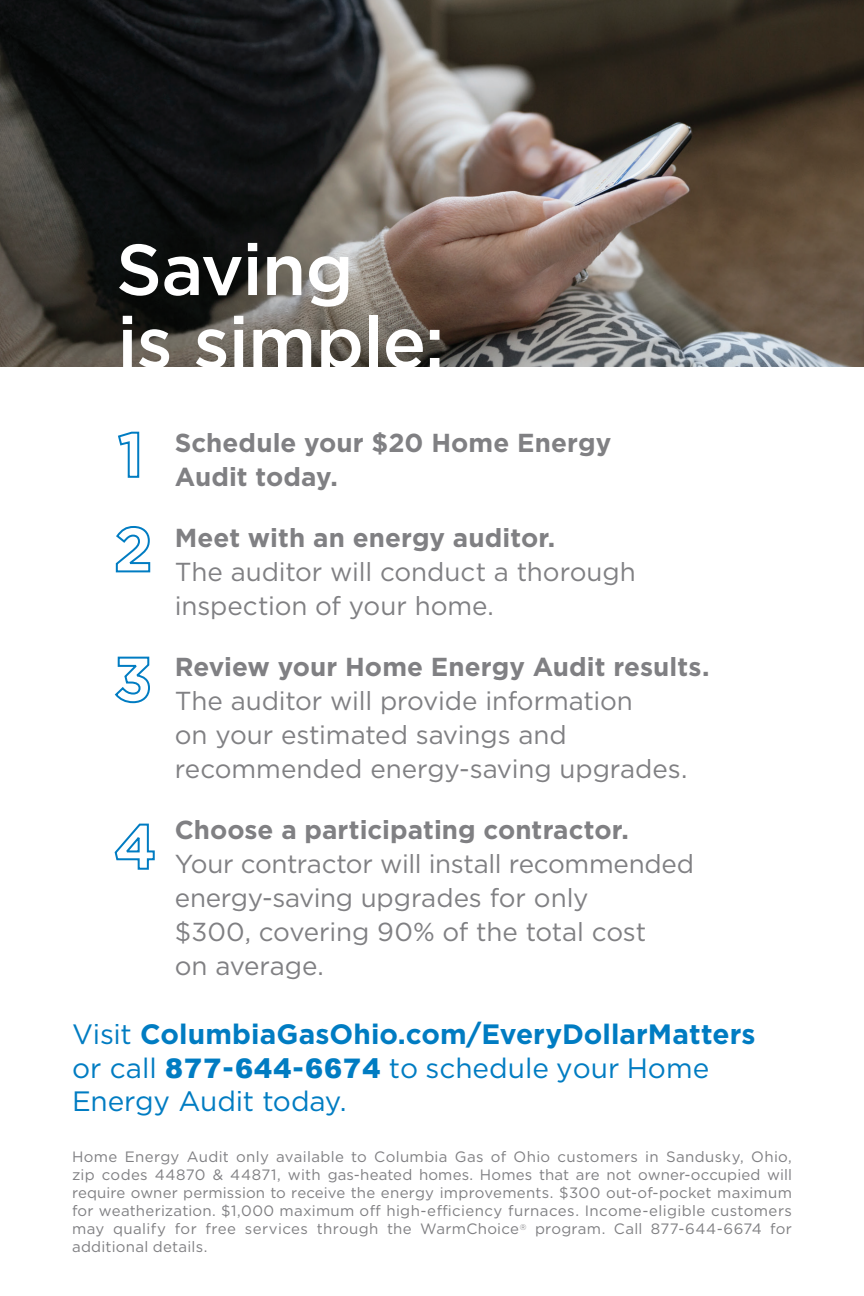
<style>
.page{position:relative;width:864px;height:1296px;background:#fff}
.page>*{position:absolute;margin:0;border:0;box-sizing:border-box;transform-origin:0 0}
.t1{font:500 72px/72.8px "Gotham";letter-spacing:-.015em;color:#fff}
.t2{font:28px/33.6px "Gotham";color:#007cc2}
.t3{font:26px/34px "Gotham";letter-spacing:-.005em;color:#808083}
.t4{font:700 26px/34px "Gotham";letter-spacing:.005em;color:#808083}
.t5{font:15px/18px "Gotham";letter-spacing:.02em;color:#808083;text-align:justify}
.s1{font-weight:700}
.s2{font-family:"Arial";font-weight:900;font-size:27px}
</style>
<div class="page">
<img style="left:0;top:0;width:864px;height:367px">
<svg style="left:118px;top:431px;width:22px;height:47px"></svg>
<svg style="left:115px;top:526px;width:36px;height:47px"></svg>
<svg style="left:114px;top:656px;width:36px;height:48px"></svg>
<svg style="left:114px;top:823px;width:41px;height:47px"></svg>
<p class="t1" style="left:116px;top:232px;width:330px">Saving<br>is simple:</p>
<p class="t4" style="left:175px;top:426px;width:438px">Schedule your $20 Home Energy<br>Audit today.</p>
<p class="t3" style="left:175px;top:520px;width:462px"><span class="s1">Meet with an energy auditor.<br></span>The auditor will conduct a thorough inspection of your home.</p>
<p class="t3" style="left:175px;top:649px;width:536px"><span class="s1">Review your Home Energy Audit results.<br></span>The auditor will provide information<br>on your estimated savings and recommended energy-saving upgrades.</p>
<p class="t3" style="left:175px;top:812px;width:521px"><span class="s1">Choose a participating contractor.<br></span>Your contractor will install recommended energy-saving upgrades for only<br>$300, covering 90% of the total cost<br>on average.</p>
<p class="t2" style="left:72px;top:1017px;width:685px">Visit <span class="s1">ColumbiaGasOhio.com/EveryDollarMatters </span>or call <span class="s2">877</span><span class="s1">-</span><span class="s2">644</span><span class="s1">-</span><span class="s2">6674</span> to schedule your Home<br>Energy Audit today.</p>
<p class="t5" style="left:72px;top:1148px;width:722px">Home Energy Audit only available to Columbia Gas of Ohio customers in Sandusky, Ohio, zip codes 44870 &amp; 44871, with gas-heated homes. Homes that are not owner-occupied will require owner permission to receive the energy improvements. $300 out-of-pocket maximum for weatherization. $1,000 maximum off high-efficiency furnaces. Income-eligible customers may qualify for free services through the WarmChoice<sup>®</sup> program. Call 877-644-6674 for additional details.</p>
</div>
